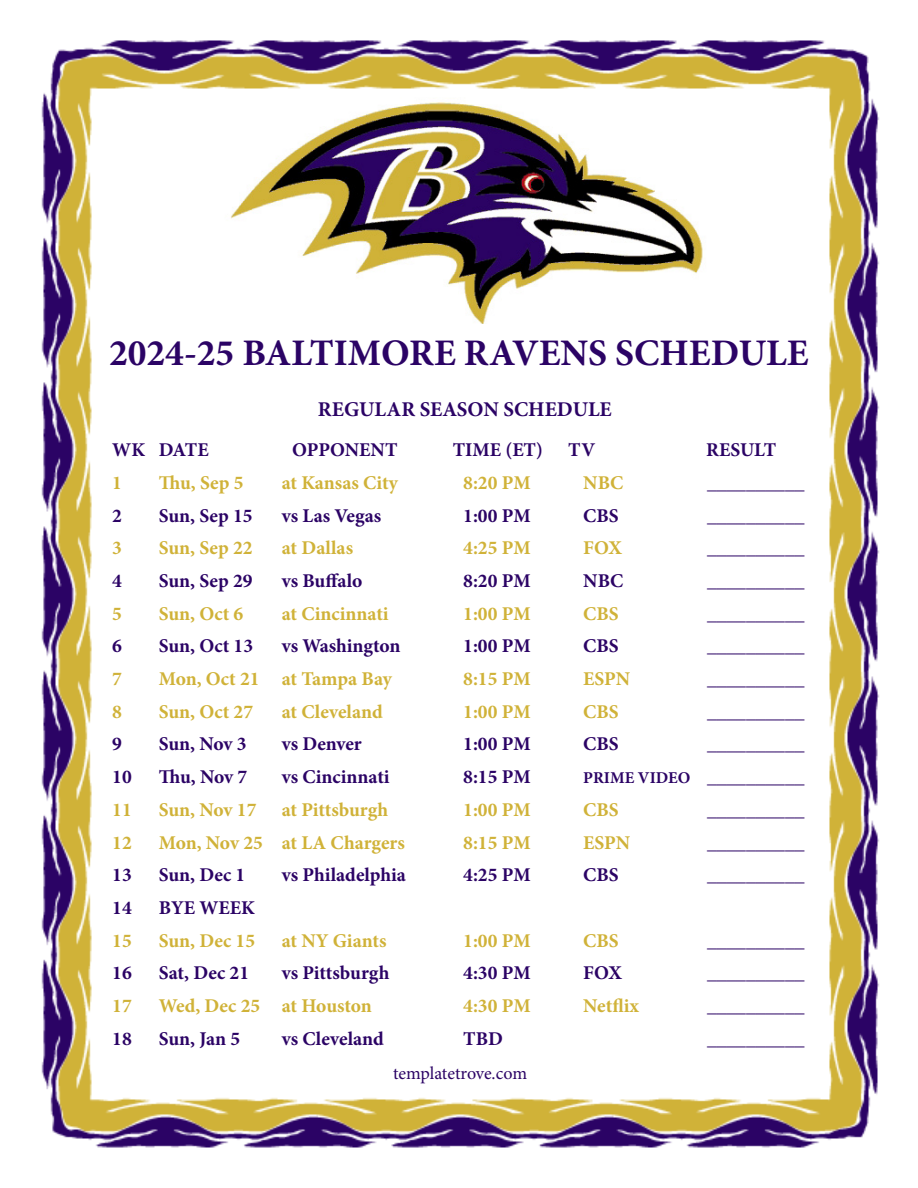
<style>
.page{position:relative;width:918px;height:1188px;background:#fff}
.page>*{position:absolute;margin:0;border:0;box-sizing:border-box;transform-origin:0 0}
.t1{font:700 37.5px "Minion Pro";color:#2b0365}
.t2{font:700 21px "Minion Pro";color:#2b0365}
.t3{font:700 19.5px "Minion Pro";color:#2b0365}
.t4{font:700 19.5px "Minion Pro";color:#d0b238}
.t5{font:18px "Minion Pro";letter-spacing:-.005em;color:#2b0365}
.t6{font:700 16.5px "Minion Pro";color:#2b0365}
.s1{font-size:19.5px}
</style>
<div class="page">
<img style="left:41px;top:40px;width:839px;height:1108px">
<img style="left:210px;top:97px;width:497px;height:227px">
<p class="t1" style="left:109px;top:327px;width:701px">2024-25 BALTIMORE RAVENS SCHEDULE</p>
<p class="t2" style="left:318px;top:394px;width:295px">REGULAR SEASON SCHEDULE</p>
<p class="t3" style="left:112px;top:436px;width:98px">WK DATE</p>
<p class="t3" style="left:292px;top:436px;width:107px">OPPONENT</p>
<p class="t3" style="left:453px;top:436px;width:92px">TIME (ET)</p>
<p class="t3" style="left:568px;top:436px;width:28px">TV</p>
<p class="t3" style="left:706px;top:436px;width:71px">RESULT</p>
<p class="t4" style="left:112px;top:469px;width:11px">1</p>
<p class="t4" style="left:159px;top:469px;width:86px">Thu, Sep 5</p>
<p class="t4" style="left:282px;top:469px;width:118px">at Kansas City</p>
<p class="t4" style="left:463px;top:469px;width:69px">8:20 PM</p>
<p class="t4" style="left:583px;top:469px;width:42px">NBC</p>
<p class="t3" style="left:707px;top:469px;width:99px">__________</p>
<p class="t3" style="left:112px;top:502px;width:11px">2</p>
<p class="t3" style="left:159px;top:502px;width:95px">Sun, Sep 15</p>
<p class="t3" style="left:282px;top:502px;width:101px">vs Las Vegas</p>
<p class="t3" style="left:463px;top:502px;width:69px">1:00 PM</p>
<p class="t3" style="left:583px;top:502px;width:37px">CBS</p>
<p class="t3" style="left:707px;top:502px;width:99px">__________</p>
<p class="t4" style="left:112px;top:534px;width:11px">3</p>
<p class="t4" style="left:159px;top:534px;width:95px">Sun, Sep 22</p>
<p class="t4" style="left:282px;top:534px;width:73px">at Dallas</p>
<p class="t4" style="left:463px;top:534px;width:69px">4:25 PM</p>
<p class="t4" style="left:583px;top:534px;width:40px">FOX</p>
<p class="t3" style="left:707px;top:534px;width:99px">__________</p>
<p class="t3" style="left:112px;top:567px;width:11px">4</p>
<p class="t3" style="left:159px;top:567px;width:95px">Sun, Sep 29</p>
<p class="t3" style="left:282px;top:567px;width:82px">vs Buffalo</p>
<p class="t3" style="left:463px;top:567px;width:69px">8:20 PM</p>
<p class="t3" style="left:583px;top:567px;width:42px">NBC</p>
<p class="t3" style="left:707px;top:567px;width:99px">__________</p>
<p class="t4" style="left:112px;top:600px;width:11px">5</p>
<p class="t4" style="left:159px;top:600px;width:86px">Sun, Oct 6</p>
<p class="t4" style="left:282px;top:600px;width:108px">at Cincinnati</p>
<p class="t4" style="left:463px;top:600px;width:69px">1:00 PM</p>
<p class="t4" style="left:583px;top:600px;width:37px">CBS</p>
<p class="t3" style="left:707px;top:600px;width:99px">__________</p>
<p class="t3" style="left:112px;top:632px;width:11px">6</p>
<p class="t3" style="left:159px;top:632px;width:96px">Sun, Oct 13</p>
<p class="t3" style="left:282px;top:632px;width:120px">vs Washington</p>
<p class="t3" style="left:463px;top:632px;width:69px">1:00 PM</p>
<p class="t3" style="left:583px;top:632px;width:37px">CBS</p>
<p class="t3" style="left:707px;top:632px;width:99px">__________</p>
<p class="t4" style="left:112px;top:665px;width:11px">7</p>
<p class="t4" style="left:159px;top:665px;width:235px">Mon, Oct 21 at Tampa Bay</p>
<p class="t4" style="left:463px;top:665px;width:69px">8:15 PM</p>
<p class="t4" style="left:583px;top:665px;width:48px">ESPN</p>
<p class="t3" style="left:707px;top:665px;width:99px">__________</p>
<p class="t4" style="left:112px;top:698px;width:11px">8</p>
<p class="t4" style="left:159px;top:698px;width:96px">Sun, Oct 27</p>
<p class="t4" style="left:282px;top:698px;width:103px">at Cleveland</p>
<p class="t4" style="left:463px;top:698px;width:69px">1:00 PM</p>
<p class="t4" style="left:583px;top:698px;width:37px">CBS</p>
<p class="t3" style="left:707px;top:698px;width:99px">__________</p>
<p class="t3" style="left:112px;top:731px;width:11px">9</p>
<p class="t3" style="left:159px;top:731px;width:89px">Sun, Nov 3</p>
<p class="t3" style="left:282px;top:731px;width:82px">vs Denver</p>
<p class="t3" style="left:463px;top:731px;width:69px">1:00 PM</p>
<p class="t3" style="left:583px;top:731px;width:37px">CBS</p>
<p class="t3" style="left:707px;top:731px;width:99px">__________</p>
<p class="t3" style="left:112px;top:763px;width:21px">10</p>
<p class="t3" style="left:159px;top:763px;width:90px">Thu, Nov 7</p>
<p class="t3" style="left:282px;top:763px;width:109px">vs Cincinnati</p>
<p class="t3" style="left:463px;top:763px;width:69px">8:15 PM</p>
<p class="t6" style="left:583px;top:766px;width:223px">PRIME VIDEO <span class="s1">__________</span></p>
<p class="t4" style="left:112px;top:796px;width:21px">11</p>
<p class="t4" style="left:159px;top:796px;width:99px">Sun, Nov 17</p>
<p class="t4" style="left:282px;top:796px;width:108px">at Pittsburgh</p>
<p class="t4" style="left:463px;top:796px;width:69px">1:00 PM</p>
<p class="t4" style="left:583px;top:796px;width:37px">CBS</p>
<p class="t3" style="left:707px;top:796px;width:99px">__________</p>
<p class="t4" style="left:112px;top:829px;width:21px">12</p>
<p class="t4" style="left:159px;top:829px;width:248px">Mon, Nov 25 at LA Chargers</p>
<p class="t4" style="left:463px;top:829px;width:69px">8:15 PM</p>
<p class="t4" style="left:583px;top:829px;width:48px">ESPN</p>
<p class="t3" style="left:707px;top:829px;width:99px">__________</p>
<p class="t3" style="left:112px;top:861px;width:21px">13</p>
<p class="t3" style="left:159px;top:861px;width:88px">Sun, Dec 1</p>
<p class="t3" style="left:282px;top:861px;width:126px">vs Philadelphia</p>
<p class="t3" style="left:463px;top:861px;width:69px">4:25 PM</p>
<p class="t3" style="left:583px;top:861px;width:37px">CBS</p>
<p class="t3" style="left:707px;top:861px;width:99px">__________</p>
<p class="t3" style="left:112px;top:894px;width:21px">14</p>
<p class="t3" style="left:159px;top:894px;width:98px">BYE WEEK</p>
<p class="t4" style="left:112px;top:927px;width:21px">15</p>
<p class="t4" style="left:159px;top:927px;width:98px">Sun, Dec 15</p>
<p class="t4" style="left:282px;top:927px;width:106px">at NY Giants</p>
<p class="t4" style="left:463px;top:927px;width:69px">1:00 PM</p>
<p class="t4" style="left:583px;top:927px;width:37px">CBS</p>
<p class="t3" style="left:707px;top:927px;width:99px">__________</p>
<p class="t3" style="left:112px;top:959px;width:21px">16</p>
<p class="t3" style="left:159px;top:959px;width:92px">Sat, Dec 21</p>
<p class="t3" style="left:282px;top:959px;width:109px">vs Pittsburgh</p>
<p class="t3" style="left:463px;top:959px;width:69px">4:30 PM</p>
<p class="t3" style="left:583px;top:959px;width:40px">FOX</p>
<p class="t3" style="left:707px;top:959px;width:99px">__________</p>
<p class="t4" style="left:112px;top:992px;width:21px">17</p>
<p class="t4" style="left:159px;top:992px;width:215px">Wed, Dec 25 at Houston</p>
<p class="t4" style="left:463px;top:992px;width:69px">4:30 PM</p>
<p class="t4" style="left:583px;top:992px;width:57px">Netflix</p>
<p class="t3" style="left:707px;top:992px;width:99px">__________</p>
<p class="t3" style="left:112px;top:1025px;width:21px">18</p>
<p class="t3" style="left:159px;top:1025px;width:83px">Sun, Jan 5</p>
<p class="t3" style="left:282px;top:1025px;width:104px">vs Cleveland</p>
<p class="t3" style="left:463px;top:1025px;width:41px">TBD</p>
<p class="t3" style="left:707px;top:1025px;width:99px">__________</p>
<p class="t5" style="left:393px;top:1061px;width:136px">templatetrove.com</p>
</div>
